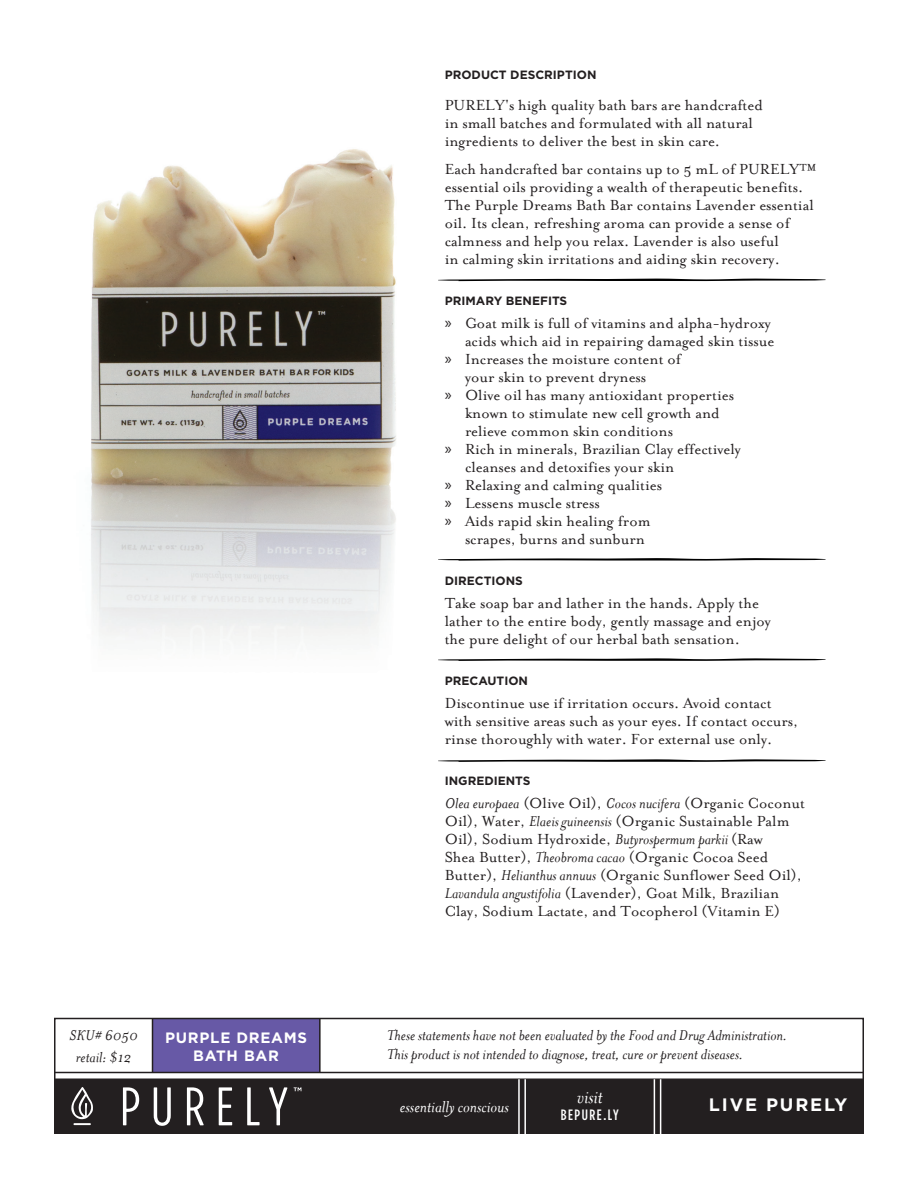
<style>
.page{position:relative;width:918px;height:1188px;background:#fff}
.page>*{position:absolute;margin:0;border:0;box-sizing:border-box;transform-origin:0 0}
.t1{font:italic 21px "Mrs Eaves";color:#fff}
.t2{font:italic 18px "Mrs Eaves";color:#fff}
.t3{font:700 18px "Gotham";letter-spacing:.1em;color:#fff}
.t4{font:16.5px/18px "Mrs Eaves Roman";color:#231f20}
.t5{font:italic 16.5px/19.5px "Mrs Eaves";color:#231f20}
.t6{font:700 15px/18px "Gotham";letter-spacing:.05em;color:#fff;text-align:center}
.t7{font:500 15px "Gotham Condensed";letter-spacing:.1em;color:#fff}
.t8{font:700 12px "Gotham";color:#231f20}
.s1{font-family:"Myriad Pro"}
.s2{font-family:"Mrs Eaves";font-style:italic}
</style>
<div class="page">
<img style="left:91px;top:149px;width:305px;height:490px">
<div style="left:153px;top:1019px;width:167px;height:54px;background:#6759a6"></div>
<hr style="left:319px;top:1018px;width:2px;height:55px;background:#231f20">
<hr style="left:152px;top:1018px;width:1px;height:55px;background:#231f20">
<svg style="left:438px;top:279px;width:388px;height:2px"></svg>
<svg style="left:438px;top:558px;width:388px;height:3px"></svg>
<svg style="left:438px;top:658px;width:388px;height:3px"></svg>
<svg style="left:438px;top:759px;width:388px;height:3px"></svg>
<div style="left:54px;top:1079px;width:810px;height:55px;background:#231f20"></div>
<svg style="left:123px;top:1087px;width:16px;height:38px"></svg>
<svg style="left:154px;top:1087px;width:17px;height:39px"></svg>
<svg style="left:187px;top:1087px;width:17px;height:38px"></svg>
<svg style="left:219px;top:1087px;width:13px;height:38px"></svg>
<svg style="left:247px;top:1087px;width:13px;height:38px"></svg>
<svg style="left:269px;top:1087px;width:19px;height:38px"></svg>
<svg style="left:294px;top:1087px;width:7px;height:4px"></svg>
<div style="left:54px;top:1018px;width:810px;height:116px;border:2px solid #231f20"></div>
<hr style="left:54px;top:1078px;width:810px;height:2px;background:#231f20">
<hr style="left:54px;top:1072px;width:810px;height:1px;background:#231f20">
<hr style="left:518px;top:1079px;width:2px;height:55px;background:#fff">
<hr style="left:654px;top:1079px;width:1px;height:55px;background:#fff">
<hr style="left:524px;top:1079px;width:2px;height:55px;background:#fff">
<hr style="left:389px;top:1079px;width:2px;height:55px;background:#231f20">
<hr style="left:660px;top:1079px;width:1px;height:55px;background:#fff">
<svg style="left:71px;top:1087px;width:22px;height:38px"></svg>
<p class="t5" style="left:69px;top:1025px;width:70px">SKU# 6050</p>
<p class="t5" style="left:76px;top:1048px;width:57px">retail: $12</p>
<p class="t6" style="left:165px;top:1028px;width:144px">PURPLE DREAMS<br>BATH BAR</p>
<p class="t8" style="left:445px;top:66px;width:153px">PRODUCT DESCRIPTION</p>
<p class="t4" style="left:445px;top:97px;width:320px">PURELY's high quality bath bars are handcrafted in small batches and formulated with all natural ingredients to deliver the best in skin care.</p>
<p class="t4" style="left:445px;top:160px;width:373px">Each handcrafted bar contains up to 5 mL of PURELY™ essential oils providing a wealth of therapeutic benefits.<br>The Purple Dreams Bath Bar contains Lavender essential oil. Its clean, refreshing aroma can provide a sense of calmness and help you relax. Lavender is also useful<br>in calming skin irritations and aiding skin recovery.</p>
<p class="t8" style="left:445px;top:293px;width:124px">PRIMARY BENEFITS</p>
<p class="t4" style="left:445px;top:314px;width:328px"><span class="s1">»</span> Goat milk is full of vitamins and alpha-hydroxy</p>
<p class="t4" style="left:465px;top:332px;width:311px">acids which aid in repairing damaged skin tissue</p>
<p class="t4" style="left:445px;top:350px;width:238px"><span class="s1">»</span> Increases the moisture content of</p>
<p class="t4" style="left:465px;top:368px;width:183px">your skin to prevent dryness</p>
<p class="t4" style="left:445px;top:386px;width:291px"><span class="s1">»</span> Olive oil has many antioxidant properties</p>
<p class="t4" style="left:465px;top:404px;width:256px">known to stimulate new cell growth and</p>
<p class="t4" style="left:465px;top:422px;width:210px">relieve common skin conditions</p>
<p class="t4" style="left:445px;top:440px;width:298px"><span class="s1">»</span> Rich in minerals, Brazilian Clay effectively</p>
<p class="t4" style="left:465px;top:458px;width:211px">cleanses and detoxifies your skin</p>
<p class="t4" style="left:445px;top:476px;width:219px"><span class="s1">»</span> Relaxing and calming qualities</p>
<p class="t4" style="left:445px;top:494px;width:157px"><span class="s1">»</span> Lessens muscle stress</p>
<p class="t4" style="left:445px;top:512px;width:207px"><span class="s1">»</span> Aids rapid skin healing from</p>
<p class="t4" style="left:465px;top:530px;width:182px">scrapes, burns and sunburn</p>
<p class="t8" style="left:445px;top:573px;width:80px">DIRECTIONS</p>
<p class="t4" style="left:445px;top:594px;width:328px">Take soap bar and lather in the hands. Apply the lather to the entire body, gently massage and enjoy the pure delight of our herbal bath sensation.</p>
<p class="t8" style="left:445px;top:673px;width:85px">PRECAUTION</p>
<p class="t4" style="left:445px;top:694px;width:355px">Discontinue use if irritation occurs. Avoid contact with sensitive areas such as your eyes. If contact occurs, rinse thoroughly with water. For external use only.</p>
<p class="t8" style="left:445px;top:773px;width:87px">INGREDIENTS</p>
<p class="t4" style="left:445px;top:794px;width:362px"><span class="s2">Olea europaea</span> (Olive Oil), <span class="s2">Cocos nucifera</span> (Organic Coconut Oil), Water, <span class="s2">Elaeis guineensis</span> (Organic Sustainable Palm Oil), Sodium Hydroxide, <span class="s2">Butyrospermum parkii</span> (Raw<br>Shea Butter), <span class="s2">Theobroma cacao</span> (Organic Cocoa Seed Butter), <span class="s2">Helianthus annuus</span> (Organic Sunflower Seed Oil), <span class="s2">Lavandula angustifolia</span> (Lavender), Goat Milk, Brazilian Clay, Sodium Lactate, and Tocopherol (Vitamin E)</p>
<p class="t5" style="left:387px;top:1025px;width:402px">These statements have not been evaluated by the Food and Drug Administration.<br>This product is not intended to diagnose, treat, cure or prevent diseases.</p>
<p class="t1" style="left:577px;top:1086px;width:27px">visit</p>
<p class="t7" style="left:561px;top:1106px;width:59px">BEPURE.LY</p>
<p class="t2" style="left:400px;top:1096px;width:110px">essentially conscious</p>
<p class="t3" style="left:709px;top:1093px;width:140px">LIVE PURELY</p>
</div>
